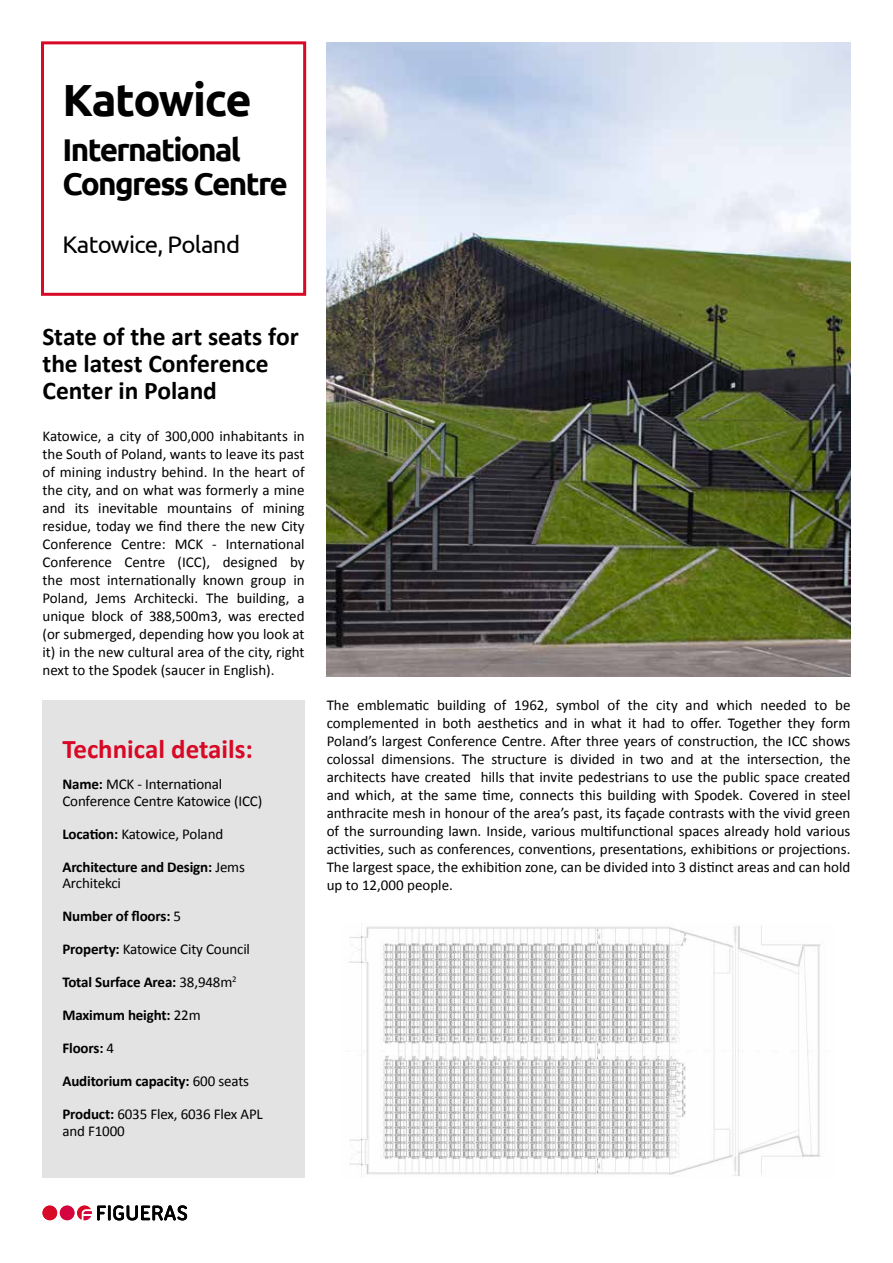
<style>
.page{position:relative;width:893px;height:1263px;background:#fff}
.page>*{position:absolute;margin:0;border:0;box-sizing:border-box;transform-origin:0 0}
.t1{font:700 45px "Ubuntu";letter-spacing:-.03em;color:#000}
.t2{font:700 31.5px/34.5px "Ubuntu";letter-spacing:-.055em;color:#000}
.t3{font:700 27px "Calibri";color:#d70926}
.t4{font:700 25.5px/27px "Calibri";letter-spacing:-.005em;color:#000}
.t5{font:24px "Ubuntu";letter-spacing:-.03em;color:#000}
.t6{font:15px/18px "Calibri";letter-spacing:-.01em;color:#000;text-align:justify}
.t7{font:700 15px/16.5px "Calibri";letter-spacing:-.01em;color:#000}
.s1{font-weight:700}
.s2{font-weight:400}
</style>
<div class="page">
<div style="left:43px;top:700px;width:262px;height:478px;background:#e3e3e3"></div>
<div style="left:41px;top:41px;width:265px;height:255px;border:3px solid #d70926"></div>
<svg style="left:77px;top:1205px;width:110px;height:15px"></svg>
<div style="left:60px;top:1205px;width:14px;height:15px;background:#d5033e;border-radius:50%"></div>
<div style="left:43px;top:1205px;width:14px;height:15px;background:#d70926;border-radius:50%"></div>
<img style="left:326px;top:43px;width:525px;height:633px">
<img style="left:349px;top:923px;width:472px;height:255px">
<h1 class="t1" style="left:62px;top:70px;width:191px">Katowice</h1>
<h2 class="t2" style="left:62px;top:131px;width:227px">International<br>Congress Centre</h2>
<h3 class="t5" style="left:62px;top:230px;width:179px">Katowice, Poland</h3>
<h3 class="t4" style="left:43px;top:323px;width:258px">State of the art seats for the latest Conference<br>Center in Poland</h3>
<p class="t6" style="left:43px;top:427px;width:264px">Katowice, a city of 300,000 inhabitants in the South of Poland, wants to leave its past of mining industry behind. In the heart of the city, and on what was formerly a mine and its inevitable mountains of mining residue, today we find there the new City Conference Centre: MCK - International Conference Centre (ICC), designed by the most internationally known group in Poland, Jems Architecki. The building, a unique block of 388,500m3, was erected (or submerged, depending how you look at it) in the new cultural area of the city, right next to the Spodek (saucer in English).</p>
<h3 class="t3" style="left:62px;top:732px;width:192px">Technical details:</h3>
<p class="t6" style="left:62px;top:776px;width:201px;line-height:16.5px"><span class="s1">Name:</span> MCK - International<br>Conference Centre Katowice (ICC)</p>
<p class="t6" style="left:62px;top:825px;width:162px"><span class="s1">Location:</span> Katowice, Poland</p>
<p class="t7" style="left:62px;top:858px;width:184px">Architecture and Design: <span class="s2">Jems<br>Architekci</span></p>
<p class="t7" style="left:62px;top:908px;width:120px">Number of floors: <span class="s2">5</span></p>
<p class="t6" style="left:62px;top:940px;width:189px"><span class="s1">Property:</span> Katowice City Council</p>
<p class="t7" style="left:62px;top:974px;width:176px">Total Surface Area: <span class="s2">38,948m</span><sup>2</sup></p>
<p class="t7" style="left:62px;top:1007px;width:140px">Maximum height: <span class="s2">22m</span></p>
<p class="t7" style="left:62px;top:1040px;width:53px">Floors: <span class="s2">4</span></p>
<p class="t7" style="left:62px;top:1073px;width:188px">Auditorium capacity: <span class="s2">600 seats</span></p>
<p class="t6" style="left:62px;top:1106px;width:202px;line-height:16.5px"><span class="s1">Product:</span> 6035 Flex, 6036 Flex APL and F1000</p>
<p class="t6" style="left:327px;top:696px;width:525px">The emblematic building of 1962, symbol of the city and which needed to be complemented in both aesthetics and in what it had to offer. Together they form Poland’s largest Conference Centre. After three years of construction, the ICC shows colossal dimensions. The structure is divided in two and at the intersection, the architects have created hills that invite pedestrians to use the public space created and which, at the same time, connects this building with Spodek. Covered in steel anthracite mesh in honour of the area’s past, its façade contrasts with the vivid green of the surrounding lawn. Inside, various multifunctional spaces already hold various activities, such as conferences, conventions, presentations, exhibitions or projections.<br>The largest space, the exhibition zone, can be divided into 3 distinct areas and can hold up to 12,000 people.</p>
</div>
